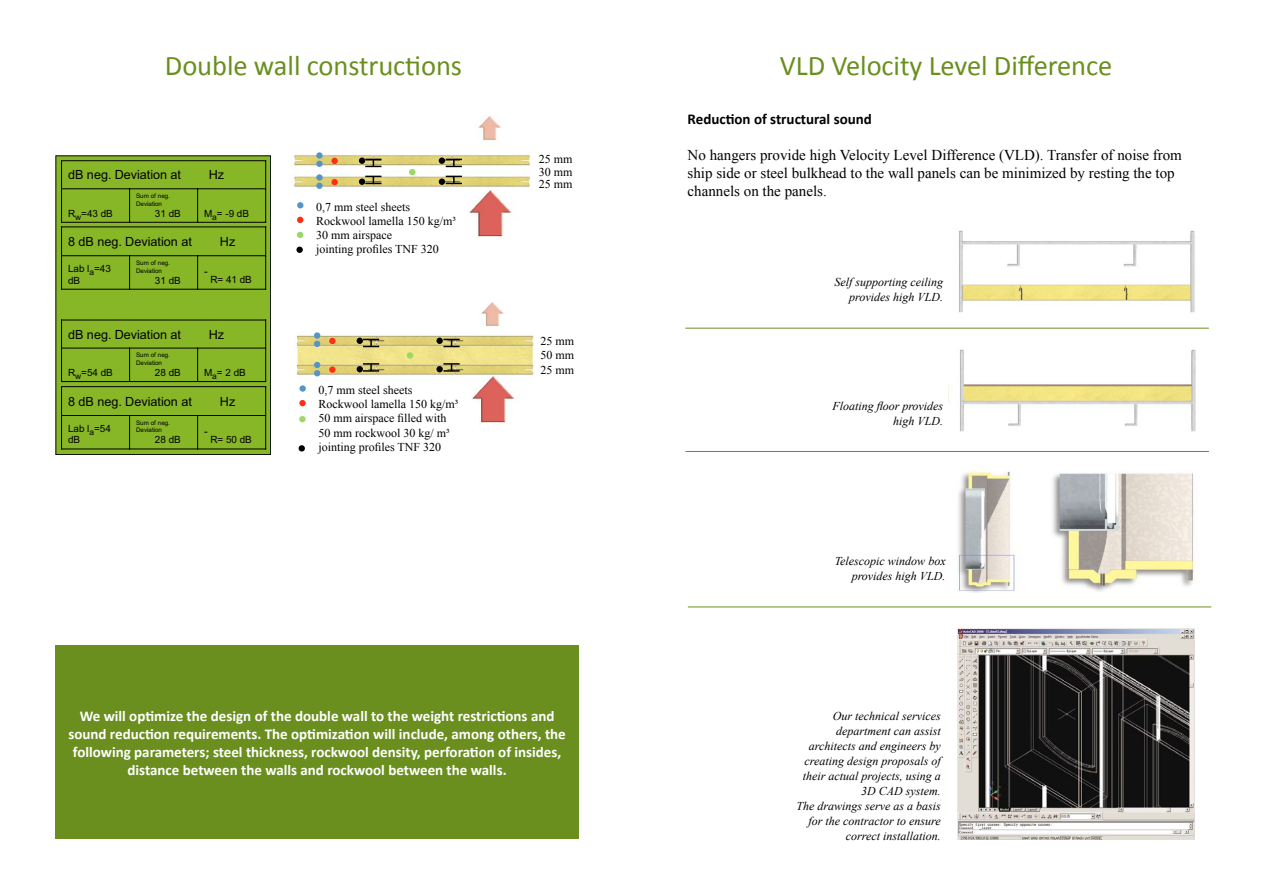
<style>
.page{position:relative;width:1263px;height:893px;background:#fff}
.page>*{position:absolute;margin:0;border:0;box-sizing:border-box;transform-origin:0 0}
.t1{font:28.5px "Calibri";letter-spacing:-.005em;color:#6a8f1e}
.t2{font:700 15px/18px "Calibri";color:#fff;text-align:center}
.t3{font:15px/18px "Times New Roman";color:#000}
.t4{font:700 15px "Calibri";color:#000}
.t5{font:12.6px "Arial";color:#010203}
.t6{font:italic 12px/15px "Times New Roman";color:#000;text-align:right}
.t7{font:12px "Times New Roman";color:#000}
.t8{font:10.8px "Arial";color:#010203}
.t9{font:9.9px/11.9px "Arial";color:#010203}
.t10{font:6.3px/7.5px "Arial";color:#010203}
</style>
<div class="page">
<img style="left:293px;top:116px;width:238px;height:121px">
<div style="left:331px;top:158px;width:7px;height:6px;background:#ff2f16;border-radius:50%"></div>
<svg style="left:409px;top:169px;width:6px;height:6px"></svg>
<svg style="left:359px;top:158px;width:22px;height:9px"></svg>
<svg style="left:316px;top:174px;width:7px;height:7px"></svg>
<div style="left:316px;top:183px;width:7px;height:6px;background:#5494c7;border-radius:50%"></div>
<svg style="left:316px;top:152px;width:7px;height:7px"></svg>
<div style="left:316px;top:161px;width:7px;height:6px;background:#5494c7;border-radius:50%"></div>
<div style="left:331px;top:179px;width:7px;height:6px;background:#ff2f16;border-radius:50%"></div>
<svg style="left:359px;top:176px;width:22px;height:9px"></svg>
<svg style="left:439px;top:158px;width:23px;height:9px"></svg>
<svg style="left:439px;top:176px;width:23px;height:9px"></svg>
<svg style="left:297px;top:202px;width:6px;height:6px"></svg>
<svg style="left:297px;top:217px;width:6px;height:6px"></svg>
<svg style="left:297px;top:232px;width:6px;height:6px"></svg>
<div style="left:296px;top:247px;width:7px;height:6px;background:#000;border-radius:50%"></div>
<img style="left:296px;top:302px;width:238px;height:121px">
<div style="left:299px;top:385px;width:7px;height:7px;background:#5494c7;border-radius:50%"></div>
<div style="left:299px;top:400px;width:7px;height:6px;background:#ff2f16;border-radius:50%"></div>
<div style="left:299px;top:416px;width:7px;height:6px;background:#9dd669;border-radius:50%"></div>
<div style="left:299px;top:445px;width:6px;height:7px;background:#000;border-radius:50%"></div>
<svg style="left:329px;top:338px;width:6px;height:6px"></svg>
<div style="left:407px;top:352px;width:6px;height:7px;background:#9dd669;border-radius:50%"></div>
<svg style="left:357px;top:338px;width:22px;height:9px"></svg>
<svg style="left:443px;top:339px;width:17px;height:8px"></svg>
<svg style="left:443px;top:363px;width:17px;height:9px"></svg>
<svg style="left:314px;top:362px;width:6px;height:14px"></svg>
<div style="left:314px;top:332px;width:6px;height:7px;background:#5494c7;border-radius:50%"></div>
<svg style="left:314px;top:341px;width:6px;height:6px"></svg>
<div style="left:329px;top:366px;width:6px;height:7px;background:#ff2f16;border-radius:50%"></div>
<svg style="left:357px;top:363px;width:22px;height:9px"></svg>
<div style="left:436px;top:338px;width:7px;height:6px;background:#000;border-radius:50%"></div>
<div style="left:436px;top:366px;width:7px;height:6px;background:#000;border-radius:50%"></div>
<div style="left:55px;top:645px;width:524px;height:194px;background:#6a8f1e"></div>
<img style="left:959px;top:230px;width:236px;height:83px">
<img style="left:948px;top:349px;width:248px;height:83px">
<img style="left:957px;top:471px;width:237px;height:121px">
<img style="left:957px;top:629px;width:237px;height:211px">
<hr style="left:685px;top:328px;width:524px;height:1px;background:#6a8f1e">
<hr style="left:685px;top:451px;width:524px;height:1px;background:#6a8f1e">
<hr style="left:688px;top:607px;width:523px;height:1px;background:#6a8f1e">
<div style="left:56px;top:156px;width:215px;height:299px;background:#87b726"></div>
<div style="left:56px;top:156px;width:215px;height:299px;border:1px solid #000"></div>
<hr style="left:129px;top:188px;width:1px;height:35px;background:#000">
<hr style="left:197px;top:188px;width:1px;height:35px;background:#000">
<hr style="left:61px;top:189px;width:205px;height:1px;background:#000">
<hr style="left:61px;top:160px;width:1px;height:63px;background:#000">
<hr style="left:265px;top:160px;width:1px;height:63px;background:#000">
<hr style="left:61px;top:160px;width:205px;height:1px;background:#000">
<hr style="left:61px;top:222px;width:205px;height:1px;background:#000">
<hr style="left:129px;top:255px;width:1px;height:35px;background:#000">
<hr style="left:197px;top:255px;width:1px;height:35px;background:#000">
<hr style="left:61px;top:255px;width:205px;height:1px;background:#000">
<hr style="left:61px;top:226px;width:1px;height:64px;background:#000">
<hr style="left:265px;top:226px;width:1px;height:64px;background:#000">
<hr style="left:61px;top:227px;width:205px;height:1px;background:#000">
<hr style="left:61px;top:289px;width:205px;height:1px;background:#000">
<hr style="left:129px;top:348px;width:1px;height:34px;background:#000">
<hr style="left:197px;top:348px;width:1px;height:34px;background:#000">
<hr style="left:61px;top:348px;width:205px;height:1px;background:#000">
<hr style="left:61px;top:320px;width:1px;height:62px;background:#000">
<hr style="left:265px;top:320px;width:1px;height:62px;background:#000">
<hr style="left:61px;top:320px;width:205px;height:1px;background:#000">
<hr style="left:61px;top:381px;width:205px;height:1px;background:#000">
<hr style="left:197px;top:415px;width:1px;height:34px;background:#000">
<hr style="left:265px;top:386px;width:1px;height:63px;background:#000">
<hr style="left:61px;top:386px;width:205px;height:1px;background:#000">
<hr style="left:129px;top:415px;width:1px;height:34px;background:#000">
<hr style="left:61px;top:415px;width:205px;height:1px;background:#000">
<hr style="left:61px;top:386px;width:1px;height:63px;background:#000">
<hr style="left:61px;top:449px;width:205px;height:1px;background:#000">
<p class="t1" style="left:165px;top:48px;width:299px">Double wall constructions</p>
<p class="t5" style="left:68px;top:167px;width:115px">dB neg. Deviation at</p>
<p class="t5" style="left:209px;top:167px;width:17px">Hz</p>
<p class="t9" style="left:68px;top:207px;width:46px">R<sub>w</sub>=43 dB</p>
<p class="t10" style="left:136px;top:192px;width:35px">Sum of neg.<br>Deviation</p>
<p class="t9" style="left:155px;top:207px;width:27px">31 dB</p>
<p class="t9" style="left:204px;top:207px;width:46px">M<sub>a</sub>= -9 dB</p>
<p class="t5" style="left:68px;top:233px;width:125px">8 dB neg. Deviation at</p>
<p class="t5" style="left:220px;top:233px;width:17px">Hz</p>
<p class="t9" style="left:68px;top:262px;width:44px">Lab l<sub>a</sub>=43 dB</p>
<p class="t10" style="left:136px;top:259px;width:35px">Sum of neg.<br>Deviation</p>
<p class="t8" style="left:204px;top:264px;width:5px">-</p>
<p class="t9" style="left:210px;top:274px;width:43px">R= 41 dB</p>
<p class="t9" style="left:155px;top:274px;width:27px">31 dB</p>
<p class="t5" style="left:68px;top:326px;width:115px">dB neg. Deviation at</p>
<p class="t5" style="left:209px;top:326px;width:17px">Hz</p>
<p class="t9" style="left:68px;top:367px;width:46px">R<sub>w</sub>=54 dB</p>
<p class="t10" style="left:136px;top:352px;width:35px">Sum of neg.<br>Deviation</p>
<p class="t9" style="left:155px;top:367px;width:27px">28 dB</p>
<p class="t9" style="left:204px;top:367px;width:43px">M<sub>a</sub>= 2 dB</p>
<p class="t5" style="left:68px;top:393px;width:125px">8 dB neg. Deviation at</p>
<p class="t5" style="left:220px;top:393px;width:17px">Hz</p>
<p class="t9" style="left:68px;top:422px;width:44px">Lab l<sub>a</sub>=54 dB</p>
<p class="t10" style="left:136px;top:419px;width:35px">Sum of neg.<br>Deviation</p>
<p class="t8" style="left:204px;top:424px;width:5px">-</p>
<p class="t9" style="left:210px;top:434px;width:43px">R= 50 dB</p>
<p class="t9" style="left:155px;top:434px;width:27px">28 dB</p>
<p class="t7" style="left:316px;top:198px;width:95px">0,7 mm steel sheets</p>
<p class="t7" style="left:316px;top:213px;width:141px">Rockwool lamella 150 kg/m³</p>
<p class="t7" style="left:316px;top:227px;width:77px">30 mm airspace</p>
<p class="t7" style="left:316px;top:241px;width:124px">jointing profiles TNF 320</p>
<p class="t7" style="left:318px;top:382px;width:95px">0,7 mm steel sheets</p>
<p class="t7" style="left:318px;top:396px;width:141px">Rockwool lamella 150 kg/m³</p>
<p class="t7" style="left:318px;top:410px;width:129px">50 mm airspace filled with</p>
<p class="t7" style="left:318px;top:424px;width:133px">50 mm rockwool 30 kg/ m³</p>
<p class="t7" style="left:318px;top:439px;width:124px">jointing profiles TNF 320</p>
<p class="t7" style="left:539px;top:151px;width:35px">25 mm</p>
<p class="t7" style="left:539px;top:164px;width:35px">30 mm</p>
<p class="t7" style="left:539px;top:176px;width:35px">25 mm</p>
<p class="t7" style="left:540px;top:333px;width:35px">25 mm</p>
<p class="t7" style="left:540px;top:347px;width:35px">50 mm</p>
<p class="t7" style="left:540px;top:362px;width:35px">25 mm</p>
<p class="t2" style="left:68px;top:707px;width:499px">We will optimize the design of the double wall to the weight restrictions and sound reduction requirements. The optimization will include, among others, the following parameters; steel thickness, rockwool density, perforation of insides, distance between the walls and rockwool between the walls.</p>
<p class="t1" style="left:780px;top:48px;width:334px">VLD Velocity Level Difference</p>
<p class="t4" style="left:688px;top:109px;width:186px">Reduction of structural sound</p>
<p class="t3" style="left:688px;top:146px;width:496px">No hangers provide high Velocity Level Difference (VLD). Transfer of noise from ship side or steel bulkhead to the wall panels can be minimized by resting the top channels on the panels.</p>
<p class="t6" style="left:834px;top:275px;width:110px">Self supporting ceiling</p>
<p class="t6" style="left:849px;top:290px;width:95px">provides high VLD.</p>
<p class="t6" style="left:832px;top:398px;width:112px">Floating floor provides</p>
<p class="t6" style="left:893px;top:413px;width:52px">high VLD.</p>
<p class="t6" style="left:835px;top:553px;width:112px">Telescopic window box</p>
<p class="t6" style="left:852px;top:568px;width:95px">provides high VLD.</p>
<p class="t6" style="left:833px;top:708px;width:109px">Our technical services</p>
<p class="t6" style="left:803px;top:723px;width:139px">department can assist architects and engineers by creating design proposals of their actual projects, using a<br>3D CAD system.</p>
<p class="t6" style="left:796px;top:798px;width:146px">The drawings serve as a basis for the contractor to ensure</p>
<p class="t6" style="left:846px;top:828px;width:96px">correct installation.</p>
</div>
